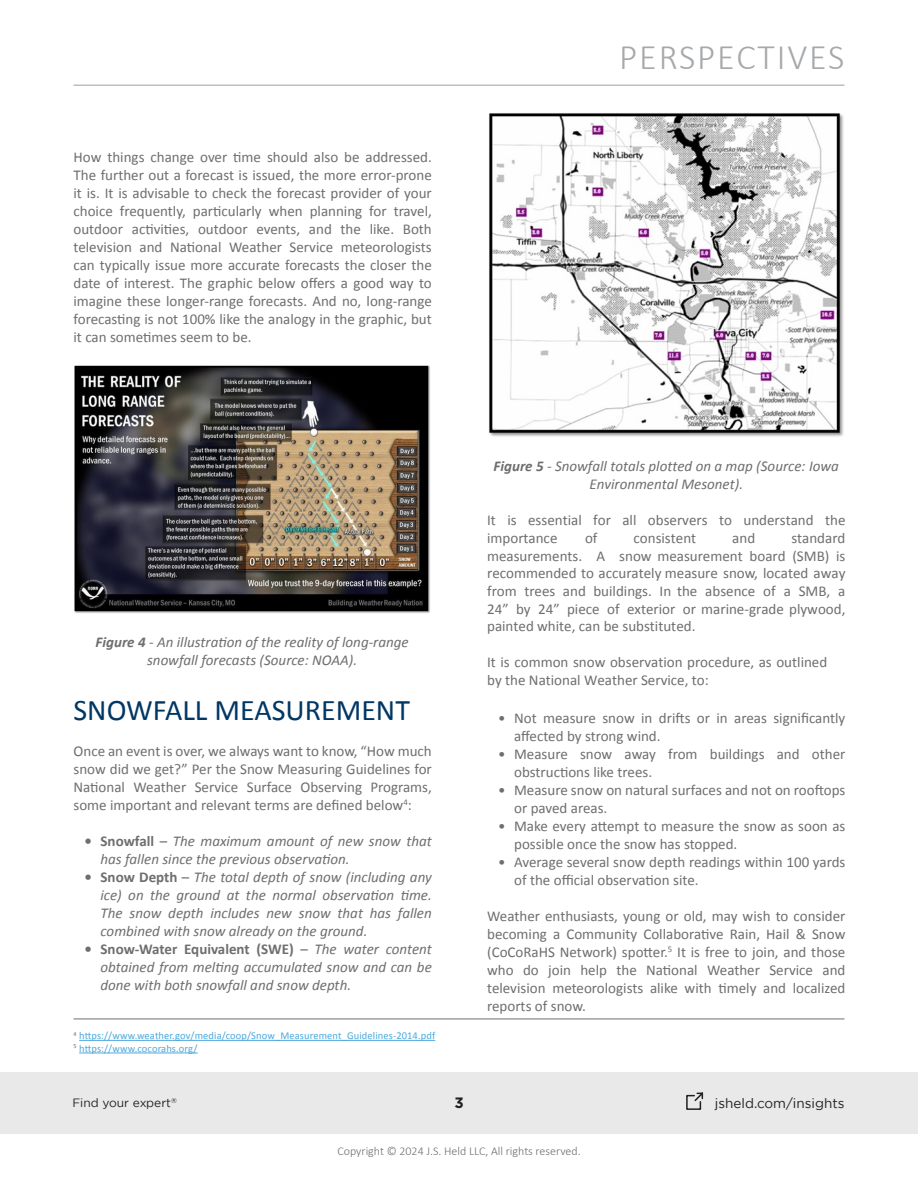
<style>
.page{position:relative;width:918px;height:1188px;background:#fff}
.page>*{position:absolute;margin:0;border:0;box-sizing:border-box;transform-origin:0 0}
.t1{font:300 36px "Calibri";letter-spacing:.05em;color:#a6a8aa}
.Main_Titles{font:30px "Calibri";color:#003764}
.Text_Styles{font:15px/18px "Calibri";color:#6d6e70}
.t2{font:italic 15px/18px "Calibri";color:#6d6e70;text-align:justify}
.t3{font:700 15px "Gotham";color:#231f20}
.t4{font:13.5px "Gotham";color:#231f20}
.t5{font:300 12px "Calibri";color:#6d6e70}
.t6{font:12px "Gotham";color:#241f21}
.t7{font:10.5px "Calibri";letter-spacing:.01em;color:#4da8dd}
.t8{font:7.05px "Gotham";color:#241f21}
.s1{font-weight:700}
.s2{font-weight:700;font-style:normal}
.s3{font-style:normal}
</style>
<div class="page">
<div style="left:0;top:1072px;width:918px;height:62px;background:#e9e9e9"></div>
<hr style="left:74px;top:85px;width:770px;height:1px;background:#a6a8ab">
<svg style="left:686px;top:1092px;width:18px;height:18px"></svg>
<img style="left:74px;top:365px;width:356px;height:248px">
<img style="left:78px;top:369px;width:347px;height:239px">
<div style="left:75px;top:366px;width:353px;height:245px;border:2px solid #000"></div>
<hr style="left:74px;top:1019px;width:770px;height:1px;background:#6d6e70">
<hr style="left:79px;top:1040px;width:356px;height:1px;background:#4da8dd">
<hr style="left:79px;top:1053px;width:119px;height:1px;background:#4da8dd">
<img style="left:489px;top:113px;width:355px;height:324px">
<p class="Text_Styles" style="left:74px;top:147px;width:360px;text-align:justify">How things change over time should also be addressed.<br>The further out a forecast is issued, the more error-prone it is. It is advisable to check the forecast provider of your choice frequently, particularly when planning for travel, outdoor activities, outdoor events, and the like. Both television and National Weather Service meteorologists can typically issue more accurate forecasts the closer the date of interest. The graphic below offers a good way to imagine these longer-range forecasts. And no, long-range forecasting is not 100% like the analogy in the graphic, but it can sometimes seem to be.</p>
<p class="t2" style="left:96px;top:633px;width:315px;text-align:center"><span class="s1">Figure 4</span> - An illustration of the reality of long-range snowfall forecasts (Source: NOAA).</p>
<p class="Main_Titles" style="left:74px;top:691px;width:338px">SNOWFALL MEASUREMENT</p>
<p class="Text_Styles" style="left:74px;top:741px;width:360px;text-align:justify">Once an event is over, we always want to know, “How much snow did we get?” Per the Snow Measuring Guidelines for National Weather Service Surface Observing Programs, some important and relevant terms are defined below<sup>4</sup>:</p>
<p class="t2" style="left:101px;top:831px;width:333px;text-indent:-16px"><span class="s2">• Snowfall</span> <span class="s3">–</span> The maximum amount of new snow that has fallen since the previous observation.</p>
<p class="t2" style="left:101px;top:867px;width:333px;text-indent:-16px"><span class="s2">• Snow Depth</span> <span class="s3">–</span> The total depth of snow (including any ice) on the ground at the normal observation time.<br>The snow depth includes new snow that has fallen combined with snow already on the ground.</p>
<p class="t2" style="left:101px;top:939px;width:333px;text-indent:-16px"><span class="s2">• Snow-Water Equivalent (SWE)</span> <span class="s3">–</span> The water content obtained from melting accumulated snow and can be done with both snowfall and snow depth.</p>
<p class="t7" style="left:74px;top:1029px;width:363px"><sup>4</sup> https://www.weather.gov/media/coop/Snow_Measurement_Guidelines-2014.pdf</p>
<p class="t7" style="left:74px;top:1042px;width:126px"><sup>5</sup> https://www.cocorahs.org/</p>
<h1 class="t1" style="left:619px;top:35px;width:227px">PERSPECTIVES</h1>
<p class="t2" style="left:494px;top:457px;width:347px;text-align:center"><span class="s1">Figure 5</span> - Snowfall totals plotted on a map (Source: Iowa<br>Environmental Mesonet).</p>
<p class="Text_Styles" style="left:487px;top:511px;width:360px">It is essential for all observers to understand the importance</p>
<p class="Text_Styles" style="left:585px;top:528px;width:14px">of</p>
<p class="Text_Styles" style="left:634px;top:528px;width:64px">consistent</p>
<p class="Text_Styles" style="left:732px;top:528px;width:24px">and</p>
<p class="Text_Styles" style="left:487px;top:528px;width:360px;text-align:justify;text-indent:304px">standard measurements. A snow measurement board (SMB) is recommended to accurately measure snow, located away from trees and buildings. In the absence of a SMB, a 24” by 24” piece of exterior or marine-grade plywood, painted white, can be substituted.</p>
<p class="Text_Styles" style="left:487px;top:653px;width:342px">It is common snow observation procedure, as outlined by the National Weather Service, to:</p>
<p class="Text_Styles" style="left:514px;top:708px;width:333px;text-indent:-16px">• Not measure snow in drifts or in areas significantly affected by strong wind.</p>
<p class="Text_Styles" style="left:514px;top:744px;width:333px;text-indent:-16px">• Measure snow away from buildings and other obstructions like trees.</p>
<p class="Text_Styles" style="left:514px;top:780px;width:333px;text-indent:-16px">• Measure snow on natural surfaces and not on rooftops or paved areas.</p>
<p class="Text_Styles" style="left:514px;top:816px;width:333px;text-indent:-16px">• Make every attempt to measure the snow as soon as possible once the snow has stopped.</p>
<p class="Text_Styles" style="left:514px;top:852px;width:333px;text-indent:-16px">• Average several snow depth readings within 100 yards of the official observation site.</p>
<p class="Text_Styles" style="left:487px;top:906px;width:360px;text-align:justify">Weather enthusiasts, young or old, may wish to consider becoming a Community Collaborative Rain, Hail &amp; Snow (CoCoRaHS Network) spotter.<sup>5</sup> It is free to join, and those who do join help the National Weather Service and television meteorologists alike with timely and localized reports of snow.</p>
<p class="t6" style="left:72px;top:1096px;width:100px">Find your expert</p>
<p class="t3" style="left:454px;top:1093px;width:11px">3</p>
<p class="t4" style="left:715px;top:1095px;width:131px">jsheld.com/insights</p>
<p class="t8" style="left:171px;top:1096px;width:7px">®</p>
<p class="t5" style="left:337px;top:1144px;width:245px">Copyright © 2024 J.S. Held LLC, All rights reserved.</p>
</div>
